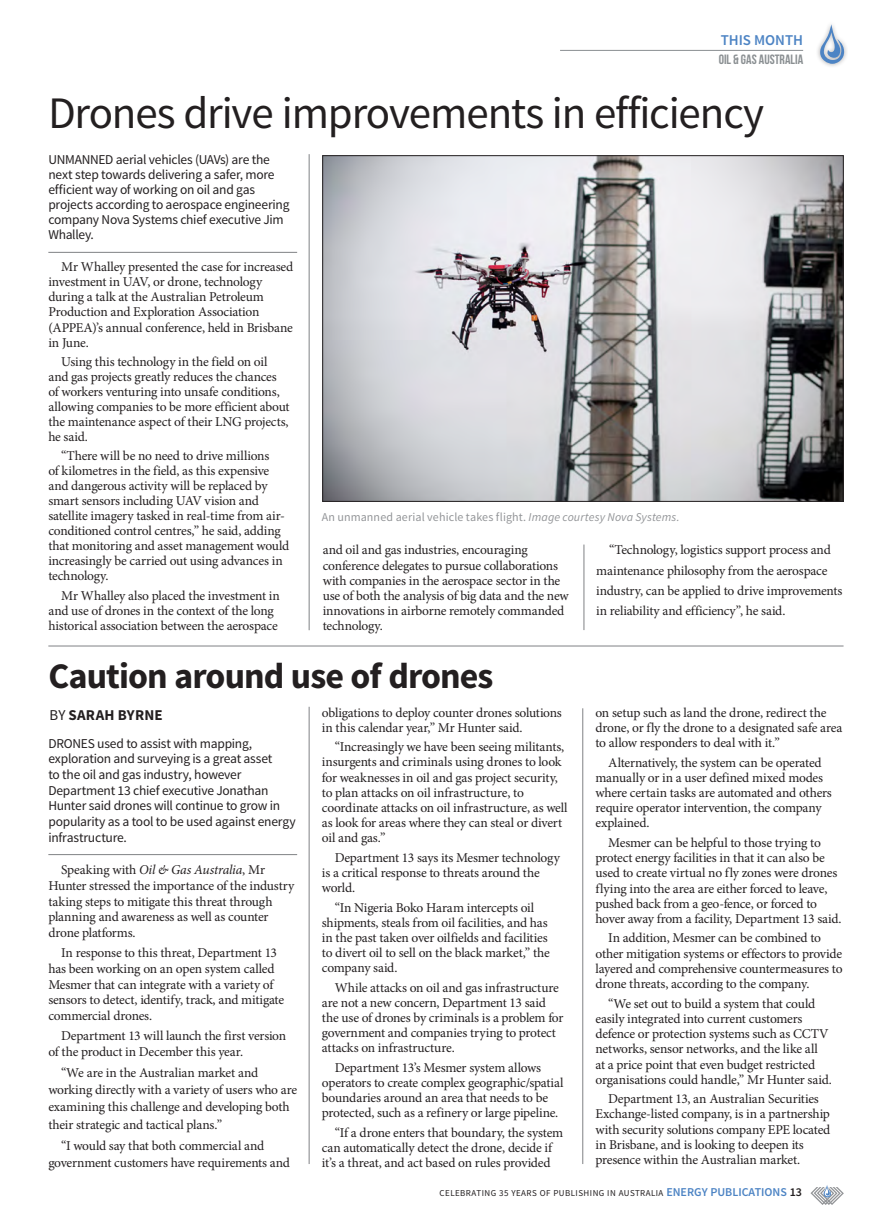
<style>
.page{position:relative;width:893px;height:1221px;background:#fff}
.page>*{position:absolute;margin:0;border:0;box-sizing:border-box;transform-origin:0 0}
.Ed_Headline_Bold{font:45px "Source Sans Pro";letter-spacing:-.025em;color:#231f20}
.Ed_Headline_Bold-2{font:700 36px "Source Sans Pro";letter-spacing:-.025em;color:#231f20}
.Ed_Byline{font:700 15px "Source Sans Pro";letter-spacing:.02em;color:#231f20}
.t1{font:600 15px "Source Sans Pro";color:#4d84c4}
.Ed_Body_Text{font:13.5px/15.1px "Minion Pro";letter-spacing:-.015em;color:#231f20}
.Ed_Leader_para{font:13.5px/15.8px "Source Sans Pro";letter-spacing:-.02em;color:#231f20}
.t2{font:13.5px "Bebas Neue";color:#8a8f92}
.Ed_Caption{font:12px "Source Sans Pro";letter-spacing:.01em;color:#939598}
.t3{font:9px "Source Sans Pro";letter-spacing:.05em;color:#231f20}
.s1{font-style:italic}
.s2{font-weight:400}
.s3{font-weight:600;font-size:12px;color:#4d84c4}
.s4{font-weight:600;font-size:12px}
</style>
<div class="page">
<svg style="left:810px;top:1185px;width:34px;height:19px"></svg>
<div style="left:815px;top:21px;width:33px;height:47px;background:#231f20;opacity:.35"></div>
<svg style="left:820px;top:24px;width:24px;height:40px"></svg>
<hr style="left:560px;top:50px;width:243px;height:1px;background:#8a8f92">
<hr style="left:48px;top:252px;width:249px;height:1px;background:#808285">
<hr style="left:309px;top:154px;width:1px;height:476px;background:#808285">
<hr style="left:584px;top:544px;width:1px;height:86px;background:#808285">
<hr style="left:48px;top:854px;width:249px;height:1px;background:#808285">
<hr style="left:309px;top:706px;width:1px;height:457px;background:#808285">
<hr style="left:582px;top:708px;width:1px;height:455px;background:#808285">
<hr style="left:48px;top:645px;width:795px;height:1px;background:#808285">
<img style="left:324px;top:157px;width:517px;height:342px">
<p class="t1" style="left:721px;top:30px;width:84px">THIS MONTH</p>
<p class="t2" style="left:719px;top:52px;width:86px">OIL &amp; GAS AUSTRALIA</p>
<p class="Ed_Headline_Bold" style="left:48px;top:85px;width:717px">Drones drive improvements in efficiency</p>
<p class="Ed_Leader_para" style="left:48px;top:152px;width:243px;line-height:15px">UNMANNED aerial vehicles (UAVs) are the next step towards delivering a safer, more efficient way of working on oil and gas projects according to aerospace engineering company Nova Systems chief executive Jim Whalley.</p>
<p class="Ed_Body_Text" style="left:48px;top:260px;width:246px;text-indent:13px">Mr Whalley presented the case for increased investment in UAV, or drone, technology during a talk at the Australian Petroleum Production and Exploration Association (APPEA)’s annual conference, held in Brisbane in June.</p>
<p class="Ed_Body_Text" style="left:48px;top:354px;width:243px;text-indent:13px">Using this technology in the field on oil and gas projects greatly reduces the chances of workers venturing into unsafe conditions, allowing companies to be more efficient about the maintenance aspect of their LNG projects, he said.</p>
<p class="Ed_Body_Text" style="left:48px;top:448px;width:243px;text-indent:13px">“There will be no need to drive millions<br>of kilometres in the field, as this expensive and dangerous activity will be replaced by smart sensors including UAV vision and satellite imagery tasked in real-time from air&shy;conditioned control centres,” he said, adding that monitoring and asset management would increasingly be carried out using advances in technology.</p>
<p class="Ed_Body_Text" style="left:48px;top:588px;width:233px;text-indent:13px">Mr Whalley also placed the investment in and use of drones in the context of the long historical association between the aerospace</p>
<p class="Ed_Caption" style="left:322px;top:509px;width:359px">An unmanned aerial vehicle takes flight. <span class="s1">Image courtesy Nova Systems.</span></p>
<p class="Ed_Body_Text" style="left:323px;top:542px;width:248px">and oil and gas industries, encouraging conference delegates to pursue collaborations with companies in the aerospace sector in the use of both the analysis of big data and the new innovations in airborne remotely commanded technology.</p>
<p class="Ed_Body_Text" style="left:596px;top:540px;width:248px;line-height:20.1px;text-indent:13px">“Technology, logistics support process and maintenance philosophy from the aerospace industry, can be applied to drive improvements in reliability and efficiency”, he said.</p>
<p class="Ed_Headline_Bold-2" style="left:48px;top:653px;width:447px">Caution around use of drones</p>
<p class="Ed_Byline" style="left:50px;top:705px;width:115px"><span class="s2">BY</span> SARAH BYRNE</p>
<p class="Ed_Leader_para" style="left:48px;top:735px;width:249px">DRONES used to assist with mapping, exploration and surveying is a great asset<br>to the oil and gas industry, however Department 13 chief executive Jonathan Hunter said drones will continue to grow in popularity as a tool to be used against energy infrastructure.</p>
<p class="Ed_Body_Text" style="left:48px;top:862px;width:247px;line-height:15.8px;text-indent:13px">Speaking with <span class="s1">Oil &amp; Gas Australia</span>, Mr Hunter stressed the importance of the industry taking steps to mitigate this threat through planning and awareness as well as counter drone platforms.</p>
<p class="Ed_Body_Text" style="left:48px;top:944px;width:237px;line-height:15.8px;text-indent:13px">In response to this threat, Department 13 has been working on an open system called Mesmer that can integrate with a variety of sensors to detect, identify, track, and mitigate commercial drones.</p>
<p class="Ed_Body_Text" style="left:48px;top:1027px;width:239px;line-height:15.8px;text-indent:13px">Department 13 will launch the first version of the product in December this year.</p>
<p class="Ed_Body_Text" style="left:48px;top:1064px;width:250px;line-height:17.2px;text-indent:13px">“We are in the Australian market and working directly with a variety of users who are examining this challenge and developing both their strategic and tactical plans.”</p>
<p class="Ed_Body_Text" style="left:48px;top:1137px;width:243px;line-height:17.2px;text-indent:13px">“I would say that both commercial and government customers have requirements and</p>
<p class="Ed_Body_Text" style="left:322px;top:704px;width:241px">obligations to deploy counter drones solutions in this calendar year,” Mr Hunter said.</p>
<p class="Ed_Body_Text" style="left:322px;top:739px;width:247px;text-indent:13px">“Increasingly we have been seeing militants, insurgents and criminals using drones to look for weaknesses in oil and gas project security, to plan attacks on oil infrastructure, to coordinate attacks on oil infrastructure, as well as look for areas where they can steal or divert oil and gas.”</p>
<p class="Ed_Body_Text" style="left:322px;top:849px;width:239px;text-indent:13px">Department 13 says its Mesmer technology is a critical response to threats around the world.</p>
<p class="Ed_Body_Text" style="left:322px;top:899px;width:229px;text-indent:13px">“In Nigeria Boko Haram intercepts oil shipments, steals from oil facilities, and has in the past taken over oilfields and facilities to divert oil to sell on the black market,” the company said.</p>
<p class="Ed_Body_Text" style="left:322px;top:979px;width:243px;text-indent:13px">While attacks on oil and gas infrastructure are not a new concern, Department 13 said the use of drones by criminals is a problem for government and companies trying to protect attacks on infrastructure.</p>
<p class="Ed_Body_Text" style="left:322px;top:1059px;width:243px;text-indent:13px">Department 13’s Mesmer system allows operators to create complex geographic/spatial boundaries around an area that needs to be protected, such as a refinery or large pipeline.</p>
<p class="Ed_Body_Text" style="left:322px;top:1124px;width:243px;text-indent:13px">“If a drone enters that boundary, the system can automatically detect the drone, decide if it’s a threat, and act based on rules provided</p>
<p class="Ed_Body_Text" style="left:595px;top:704px;width:248px">on setup such as land the drone, redirect the drone, or fly the drone to a designated safe area to allow responders to deal with it.”</p>
<p class="Ed_Body_Text" style="left:595px;top:754px;width:238px;text-indent:13px">Alternatively, the system can be operated manually or in a user defined mixed modes where certain tasks are automated and others require operator intervention, the company explained.</p>
<p class="Ed_Body_Text" style="left:595px;top:835px;width:248px;text-indent:13px">Mesmer can be helpful to those trying to protect energy facilities in that it can also be used to create virtual no fly zones were drones flying into the area are either forced to leave, pushed back from a geo-fence, or forced to hover away from a facility, Department 13 said.</p>
<p class="Ed_Body_Text" style="left:595px;top:930px;width:249px;text-indent:13px">In addition, Mesmer can be combined to other mitigation systems or effectors to provide layered and comprehensive countermeasures to drone threats, according to the company.</p>
<p class="Ed_Body_Text" style="left:595px;top:995px;width:238px;text-indent:13px">“We set out to build a system that could easily integrated into current customers defence or protection systems such as CCTV networks, sensor networks, and the like all<br>at a price point that even budget restricted organisations could handle,” Mr Hunter said.</p>
<p class="Ed_Body_Text" style="left:595px;top:1091px;width:236px;text-indent:13px">Department 13, an Australian Securities Exchange-listed company, is in a partnership with security solutions company EPE located in Brisbane, and is looking to deepen its presence within the Australian market.</p>
<p class="t3" style="left:440px;top:1187px;width:364px">CELEBRATING 35 YEARS OF PUBLISHING IN AUSTRALIA <span class="s3">ENERGY PUBLICATIONS</span> <span class="s4">13</span></p>
</div>
